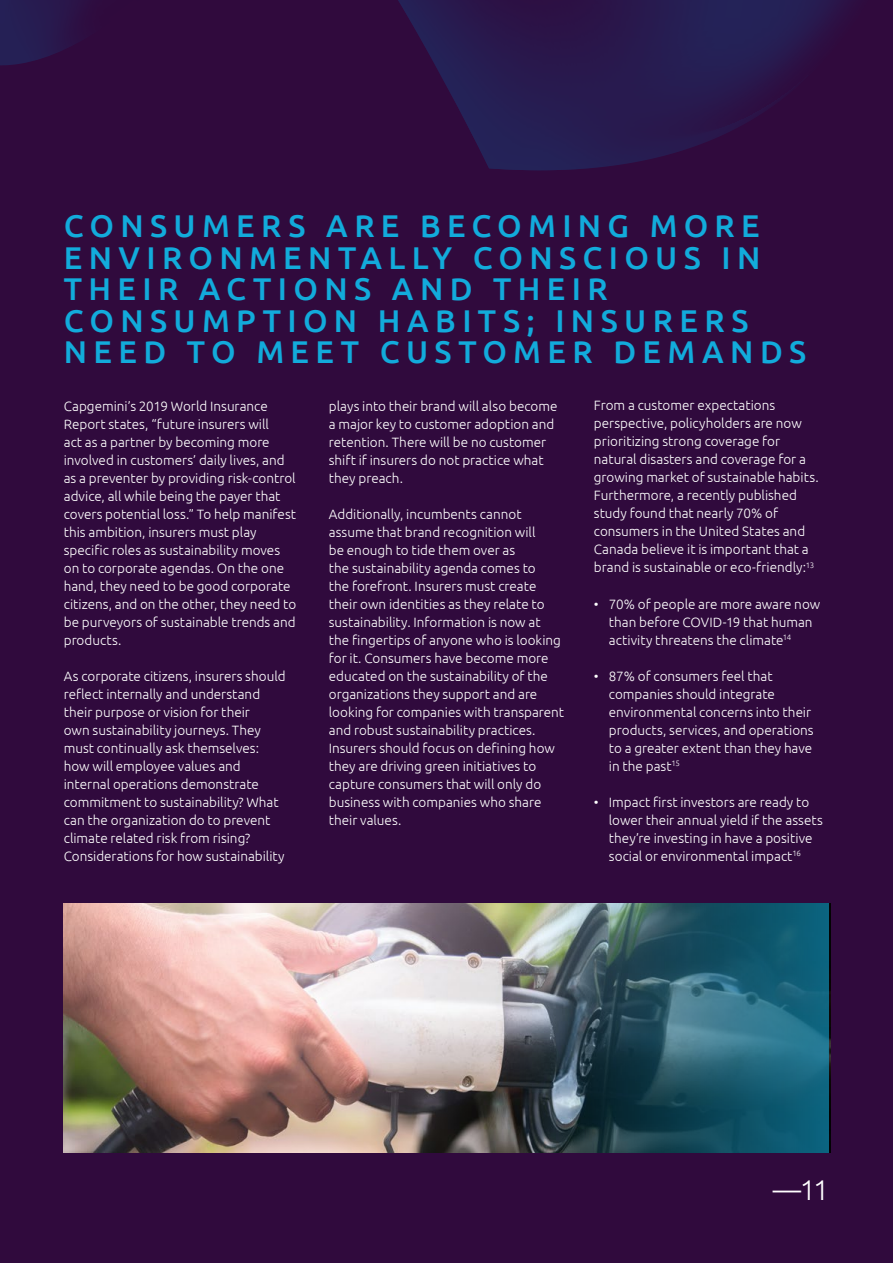
<style>
.page{position:relative;width:893px;height:1263px;background:#300a3d}
.page>*{position:absolute;margin:0;border:0;box-sizing:border-box;transform-origin:0 0}
.t1{font:500 31.5px/31.5px "Ubuntu";letter-spacing:.205em;color:#12abdb}
.t2{font:300 28.5px "Ubuntu";color:#fff}
.t3{font:300 13.5px/18px "Ubuntu";color:#fff}
</style>
<div class="page">
<img style="left:64px;top:903px;width:765px;height:249px">
<svg style="left:398px;top:0;width:369px;height:170px"></svg>
<h1 class="t1" style="left:64px;top:209px;width:744px">CONSUMERS ARE BECOMING MORE<br>ENVIRONMENTALLY CONSCIOUS IN<br>THEIR ACTIONS AND THEIR<br>CONSUMPTION HABITS; INSURERS<br>NEED TO MEET CUSTOMER DEMANDS</h1>
<p class="t3" style="left:64px;top:396px;width:234px">Capgemini’s 2019 World Insurance Report states, “future insurers will<br>act as a partner by becoming more involved in customers’ daily lives, and as a preventer by providing risk-control advice, all while being the payer that covers potential loss.” To help manifest this ambition, insurers must play specific roles as sustainability moves on to corporate agendas. On the one hand, they need to be good corporate citizens, and on the other, they need to be purveyors of sustainable trends and products.</p>
<p class="t3" style="left:64px;top:666px;width:223px">As corporate citizens, insurers should reflect internally and understand their purpose or vision for their<br>own sustainability journeys. They must continually ask themselves: how will employee values and internal operations demonstrate commitment to sustainability? What can the organization do to prevent climate related risk from rising?<br>Considerations for how sustainability</p>
<p class="t3" style="left:329px;top:396px;width:230px">plays into their brand will also become a major key to customer adoption and retention. There will be no customer shift if insurers do not practice what they preach.</p>
<p class="t3" style="left:329px;top:504px;width:237px">Additionally, incumbents cannot assume that brand recognition will<br>be enough to tide them over as<br>the sustainability agenda comes to<br>the forefront. Insurers must create their own identities as they relate to sustainability. Information is now at the fingertips of anyone who is looking for it. Consumers have become more educated on the sustainability of the organizations they support and are looking for companies with transparent and robust sustainability practices.<br>Insurers should focus on defining how they are driving green initiatives to capture consumers that will only do business with companies who share their values.</p>
<p class="t3" style="left:594px;top:396px;width:226px">From a customer expectations perspective, policyholders are now prioritizing strong coverage for natural disasters and coverage for a growing market of sustainable habits.<br>Furthermore, a recently published study found that nearly 70% of consumers in the United States and Canada believe it is important that a brand is sustainable or eco-friendly:<sup>13</sup></p>
<p class="t3" style="left:609px;top:594px;width:213px;text-indent:-15px">• 70% of people are more aware now than before COVID-19 that human activity threatens the climate<sup>14</sup></p>
<p class="t3" style="left:609px;top:666px;width:206px;text-indent:-15px">• 87% of consumers feel that companies should integrate environmental concerns into their products, services, and operations to a greater extent than they have in the past<sup>15</sup></p>
<p class="t3" style="left:609px;top:792px;width:215px;text-indent:-15px">• Impact first investors are ready to lower their annual yield if the assets they’re investing in have a positive social or environmental impact<sup>16</sup></p>
<h2 class="t2" style="left:773px;top:1173px;width:58px">—11</h2>
</div>
